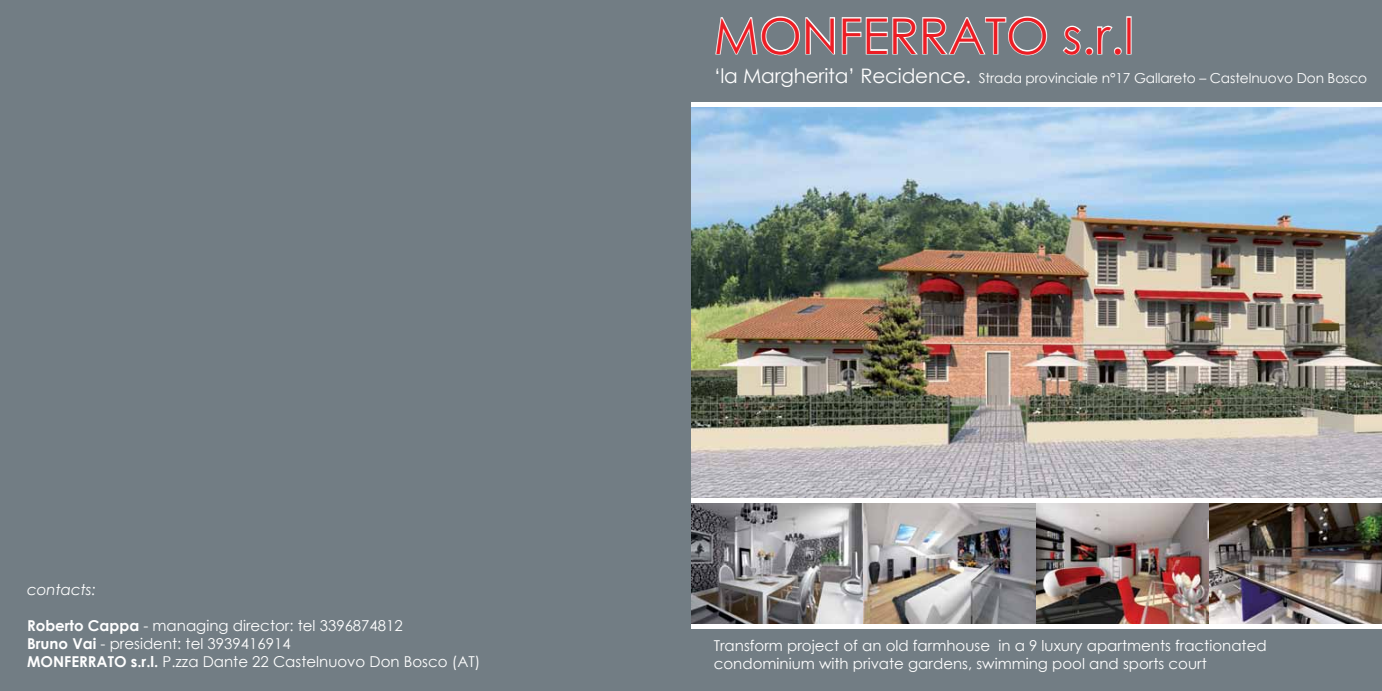
<style>
.page{position:relative;width:1382px;height:691px;background:#727d84}
.page>*{position:absolute;margin:0;border:0;box-sizing:border-box;transform-origin:0 0}
.t1{font:49.38px "Century Gothic";color:#ed1d24}
.t2{font:15px/18px "Century Gothic";color:#fff}
.t3{font:italic 15px "Century Gothic";color:#fff}
.t4{font:13.75px "Century Gothic";letter-spacing:-.01em;color:#fff}
.s1{font-weight:700}
.s2{font-size:20px}
</style>
<div class="page">
<img style="left:691px;top:107px;width:691px;height:391px">
<svg style="left:715px;top:16px;width:333px;height:40px"></svg>
<svg style="left:1063px;top:25px;width:59px;height:31px"></svg>
<div style="left:1126px;top:16px;width:5px;height:38px;border:2px solid #fff"></div>
<img style="left:691px;top:502px;width:691px;height:122px">
<hr style="left:691px;top:498px;width:691px;height:4px;background:#fff">
<hr style="left:691px;top:102px;width:691px;height:4px;background:#fff">
<div style="left:691px;top:624px;width:691px;height:5px;background:#fff"></div>
<p class="t3" style="left:27px;top:579px;width:70px">contacts:</p>
<p class="t2" style="left:27px;top:616px;width:455px"><span class="s1">Roberto Cappa</span> - managing director: tel 3396874812<br><span class="s1">Bruno Vai</span> - president: tel 3939416914<br><span class="s1">MONFERRATO s.r.l.</span> P.zza Dante 22 Castelnuovo Don Bosco (AT)</p>
<h1 class="t1" style="left:714px;top:1px;width:422px">MONFERRATO s.r.l</h1>
<p class="t4" style="left:714px;top:68px;width:655px"><span class="s2">‘la Margherita’ Recidence.</span> Strada provinciale n°17 Gallareto – Castelnuovo Don Bosco</p>
<p class="t2" style="left:714px;top:636px;width:554px">Transform project of an old farmhouse in a 9 luxury apartments fractionated condominium with private gardens, swimming pool and sports court</p>
</div>
